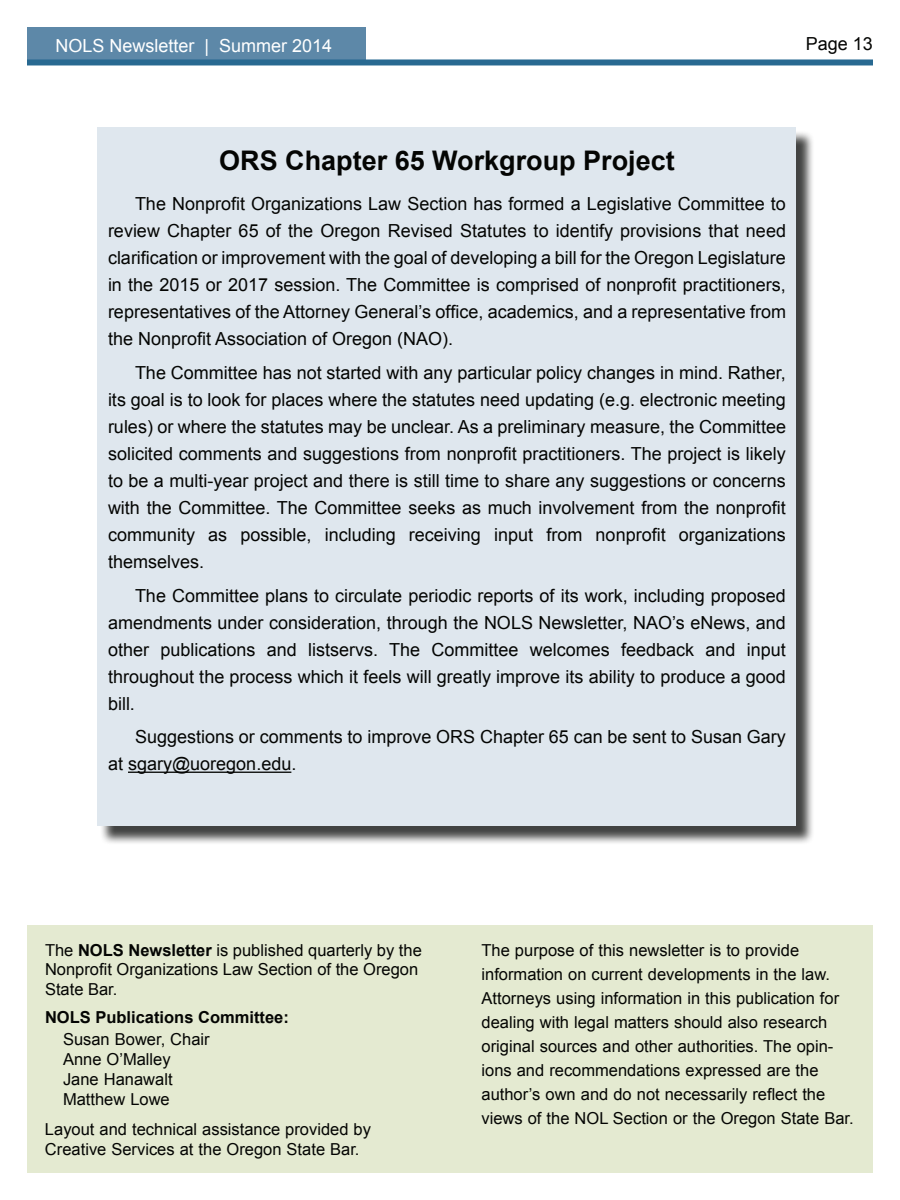
<style>
.page{position:relative;width:900px;height:1200px;background:#fff}
.page>*{position:absolute;margin:0;border:0;box-sizing:border-box;transform-origin:0 0}
.t1{font:700 27px "Arial";color:#040503}
.t2{font:18px/27px "Arial";color:#040503;text-align:justify}
.t3{font:18px "Arial";color:#fff}
.t4{font:16.5px/24px "Arial";color:#040503}
.t5{font:700 16.5px "Arial";color:#040503}
.s1{font-weight:700}
</style>
<div class="page">
<div style="left:27px;top:27px;width:339px;height:37px;background:#5d88a8"></div>
<div style="left:27px;top:926px;width:846px;height:247px;background:#e4ead1"></div>
<div style="left:100px;top:130px;width:715px;height:715px;background:#040503;opacity:.75"></div>
<div style="left:98px;top:128px;width:698px;height:698px;background:#dfe7ee"></div>
<hr style="left:128px;top:772px;width:163px;height:1px;background:#040503">
<div style="left:27px;top:59px;width:846px;height:6px;background:#286991"></div>
<p class="t3" style="left:55px;top:34px;width:278px">NOLS Newsletter | Summer 2014</p>
<p class="t2" style="left:806px;top:30px;width:69px">Page 13</p>
<h1 class="t1" style="left:219px;top:142px;width:457px">ORS Chapter 65 Workgroup Project</h1>
<p class="t2" style="left:108px;top:190px;width:680px;text-indent:27px">The Nonprofit Organizations Law Section has formed a Legislative Committee to review Chapter 65 of the Oregon Revised Statutes to identify provisions that need clarification or improvement with the goal of developing a bill for the Oregon Legislature in the 2015 or 2017 session. The Committee is comprised of nonprofit practitioners, representatives of the Attorney General’s office, academics, and a representative from the Nonprofit Association of Oregon (NAO).</p>
<p class="t2" style="left:108px;top:359px;width:680px;text-indent:27px">The Committee has not started with any particular policy changes in mind. Rather, its goal is to look for places where the statutes need updating (e.g. electronic meeting rules) or where the statutes may be unclear. As a preliminary measure, the Committee solicited comments and suggestions from nonprofit practitioners. The project is likely to be a multi-year project and there is still time to share any suggestions or concerns with the Committee. The Committee seeks as much involvement from the nonprofit community as possible, including receiving input from nonprofit organizations themselves.</p>
<p class="t2" style="left:108px;top:582px;width:679px;text-indent:27px">The Committee plans to circulate periodic reports of its work, including proposed amendments under consideration, through the NOLS Newsletter, NAO’s eNews, and other publications and listservs. The Committee welcomes feedback and input throughout the process which it feels will greatly improve its ability to produce a good bill.</p>
<p class="t2" style="left:108px;top:724px;width:679px;text-indent:27px">Suggestions or comments to improve ORS Chapter 65 can be sent to Susan Gary at sgary@uoregon.edu.</p>
<p class="t4" style="left:45px;top:940px;width:378px;line-height:19.8px">The <span class="s1">NOLS Newsletter</span> is published quarterly by the<br>Nonprofit Organizations Law Section of the Oregon<br>State Bar.</p>
<p class="t5" style="left:45px;top:1006px;width:245px">NOLS Publications Committee:</p>
<p class="t4" style="left:63px;top:1030px;width:148px;line-height:19.8px">Susan Bower, Chair<br>Anne O’Malley<br>Jane Hanawalt<br>Matthew Lowe</p>
<p class="t4" style="left:45px;top:1120px;width:328px;line-height:19.8px">Layout and technical assistance provided by<br>Creative Services at the Oregon State Bar.</p>
<p class="t4" style="left:482px;top:939px;width:374px">The purpose of this newsletter is to provide information on current developments in the law.<br>Attorneys using information in this publication for dealing with legal matters should also research original sources and other authorities. The opin&shy;ions and recommendations expressed are the author’s own and do not necessarily reflect the views of the NOL Section or the Oregon State Bar.</p>
</div>
